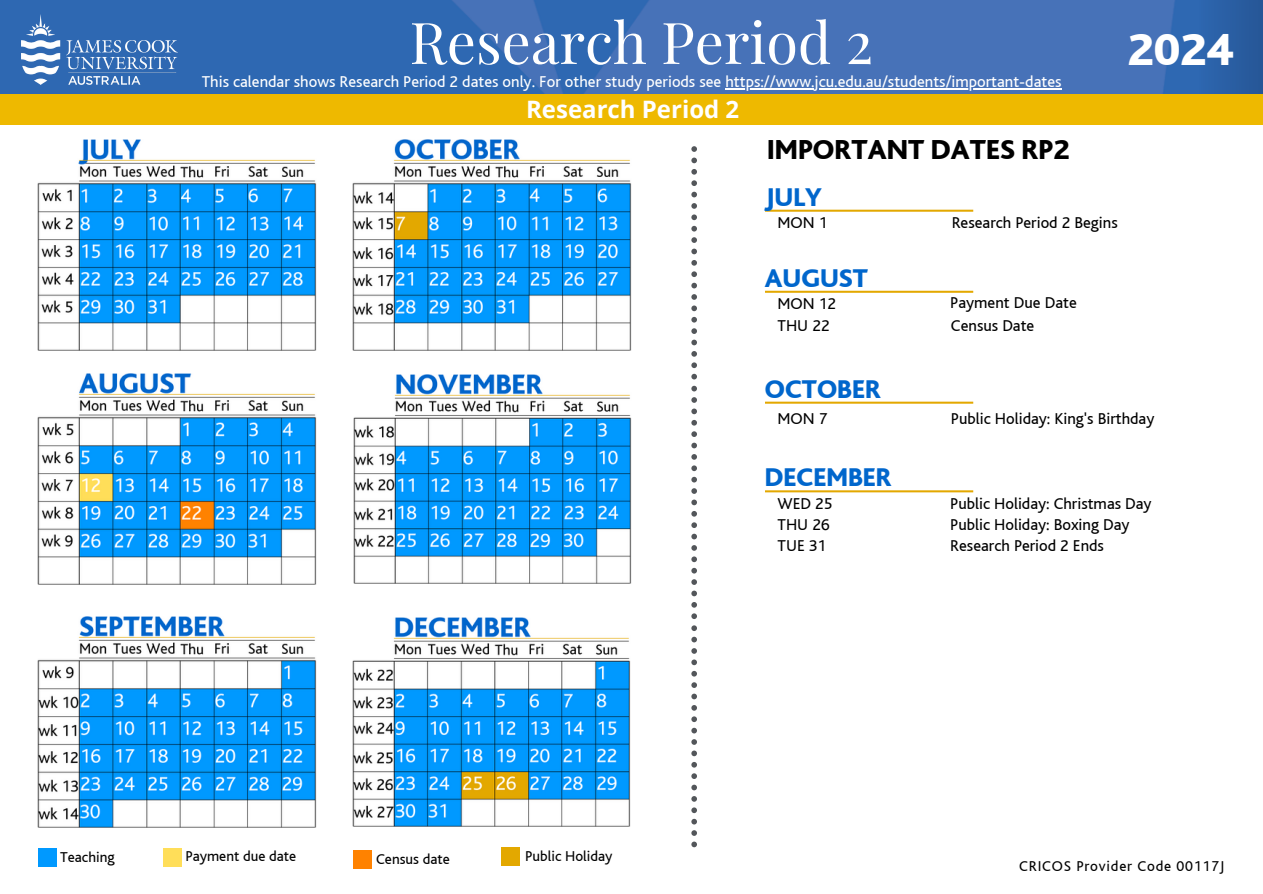
<style>
.page{position:relative;width:1263px;height:894px;background:#fff}
.page>*{position:absolute;margin:0;border:0;box-sizing:border-box;transform-origin:0 0}
.t1{font:57.45px "Playfair Display";color:#fff}
.t2{font:800 47.25px "Bliss";color:#fff}
.t3{font:800 28.95px "Bliss";color:#000}
.t4{font:800 27px "Bliss";color:#06c}
.t5{font:700 24px "Open Sans";color:#fff}
.t6{font:16.5px "Bliss";color:#000}
.t7{font:16.5px "Bliss";color:#fff}
.t8{font:15px "Bliss";color:#000}
.t9{font:15px "Bliss";letter-spacing:.055em;color:#000}
</style>
<div class="page">
<svg style="left:765px;top:210px;width:208px;height:2px"></svg>
<svg style="left:765px;top:291px;width:208px;height:2px"></svg>
<svg style="left:765px;top:401px;width:208px;height:2px"></svg>
<img style="left:38px;top:140px;width:279px;height:210px">
<img style="left:38px;top:373px;width:279px;height:211px">
<img style="left:38px;top:616px;width:279px;height:211px">
<img style="left:353px;top:140px;width:279px;height:210px">
<svg style="left:691px;top:146px;width:6px;height:233px"></svg>
<svg style="left:691px;top:385px;width:6px;height:234px"></svg>
<svg style="left:691px;top:625px;width:6px;height:223px"></svg>
<img style="left:353px;top:374px;width:278px;height:209px">
<div style="left:38px;top:847px;width:18px;height:18px;background:#09f"></div>
<div style="left:163px;top:847px;width:19px;height:18px;background:#ffde59"></div>
<div style="left:353px;top:849px;width:18px;height:18px;background:#ff8200"></div>
<div style="left:501px;top:847px;width:18px;height:18px;background:#e3a800"></div>
<svg style="left:765px;top:490px;width:208px;height:2px"></svg>
<img style="left:353px;top:617px;width:278px;height:209px">
<img style="left:0;top:0;width:1263px;height:98px">
<div style="left:0;top:95px;width:1262px;height:29px;background:#eeb900"></div>
<img style="left:22px;top:15px;width:155px;height:69px">
<hr style="left:725px;top:88px;width:336px;height:1px;background:#fff">
<p class="t1" style="left:410px;top:2px;width:465px">Research Period 2</p>
<p class="t7" style="left:202px;top:73px;width:861px">This calendar shows Research Period 2 dates only. For other study periods see https://www.jcu.edu.au/students/important-dates</p>
<p class="t5" style="left:526px;top:92px;width:215px">Research Period 2</p>
<p class="t3" style="left:767px;top:134px;width:304px">IMPORTANT DATES RP2</p>
<p class="t4" style="left:765px;top:183px;width:59px">JULY</p>
<p class="t6" style="left:777px;top:214px;width:51px">MON 1</p>
<p class="t6" style="left:952px;top:214px;width:168px">Research Period 2 Begins</p>
<p class="t2" style="left:1127px;top:25px;width:107px">2024</p>
<p class="t4" style="left:765px;top:264px;width:105px">AUGUST</p>
<p class="t6" style="left:777px;top:294px;width:60px">MON 12</p>
<p class="t6" style="left:777px;top:317px;width:54px">THU 22</p>
<p class="t6" style="left:950px;top:294px;width:128px">Payment Due Date</p>
<p class="t6" style="left:951px;top:317px;width:85px">Census Date</p>
<p class="t4" style="left:765px;top:375px;width:118px">OCTOBER</p>
<p class="t6" style="left:777px;top:409px;width:51px">MON 7</p>
<p class="t6" style="left:951px;top:409px;width:205px">Public Holiday: King's Birthday</p>
<p class="t4" style="left:765px;top:463px;width:128px">DECEMBER</p>
<p class="t6" style="left:777px;top:494px;width:56px">WED 25</p>
<p class="t6" style="left:950px;top:494px;width:203px">Public Holiday: Christmas Day</p>
<p class="t6" style="left:777px;top:515px;width:54px">THU 26</p>
<p class="t6" style="left:950px;top:515px;width:181px">Public Holiday: Boxing Day</p>
<p class="t8" style="left:60px;top:849px;width:56px">Teaching</p>
<p class="t8" style="left:185px;top:848px;width:112px">Payment due date</p>
<p class="t8" style="left:376px;top:851px;width:75px">Census date</p>
<p class="t8" style="left:525px;top:848px;width:89px">Public Holiday</p>
<p class="t6" style="left:777px;top:536px;width:50px">TUE 31</p>
<p class="t6" style="left:950px;top:536px;width:155px">Research Period 2 Ends</p>
<p class="t9" style="left:1019px;top:857px;width:207px">CRICOS Provider Code 00117J</p>
</div>
